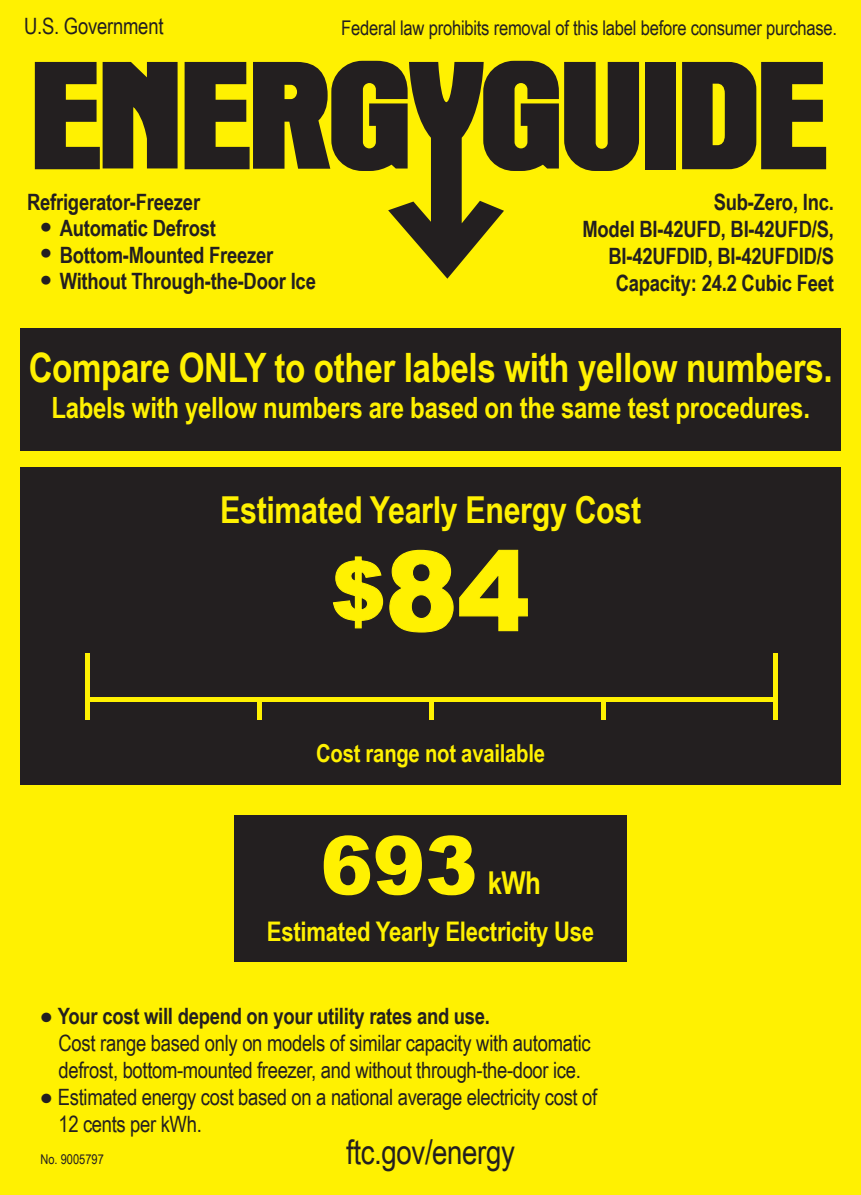
<style>
.page{position:relative;width:861px;height:1195px;background:#fff101}
.page>*{position:absolute;margin:0;border:0;box-sizing:border-box;transform-origin:0 0}
.t1{font:900 110.25px "Arial";color:#fff101}
.t2{font:900 81px "Arial";color:#fff101}
.t3{font:700 40.5px "Arial Narrow";letter-spacing:-.01em;color:#fff101}
.t4{font:700 37.12px "Arial Narrow";letter-spacing:-.01em;color:#fff101}
.t5{font:33.75px "Arial Narrow";letter-spacing:-.01em;color:#231f20}
.t6{font:700 31.5px "Arial Narrow";color:#fff101}
.t7{font:700 29.25px "Arial Narrow";letter-spacing:-.01em;color:#fff101}
.t8{font:700 27px "Arial Narrow";letter-spacing:-.01em;color:#fff101}
.t9{font:700 24.75px "Arial Narrow";letter-spacing:-.01em;color:#fff101}
.t10{font:22.5px/27px "Arial Narrow";letter-spacing:-.015em;color:#231f20}
.t11{font:700 22.5px/27px "Arial Narrow";letter-spacing:-.01em;color:#231f20;text-align:right}
.t12{font:20.25px "Arial Narrow";letter-spacing:-.01em;color:#231f20}
.t13{font:13.5px "Arial Narrow";color:#231f20}
.s1{font-family:"Arial";font-size:31.5px}
.s2{font-size:81px}
.s3{font-family:"Arial";font-weight:700;font-size:33.75px}
.s4{font-weight:700}
</style>
<div class="page">
<div style="left:20px;top:467px;width:820px;height:318px;background:#231f20"></div>
<hr style="left:87px;top:697px;width:689px;height:4px;background:#fff101">
<hr style="left:85px;top:653px;width:4px;height:67px;background:#fff101">
<div style="left:257px;top:699px;width:5px;height:21px;background:#fff101"></div>
<div style="left:429px;top:699px;width:5px;height:21px;background:#fff101"></div>
<div style="left:601px;top:699px;width:5px;height:21px;background:#fff101"></div>
<div style="left:773px;top:653px;width:5px;height:67px;background:#fff101"></div>
<div style="left:20px;top:328px;width:820px;height:122px;background:#231f20"></div>
<div style="left:645px;top:62px;width:30px;height:107px;background:#231f20"></div>
<svg style="left:35px;top:62px;width:143px;height:107px"></svg>
<svg style="left:682px;top:62px;width:144px;height:107px"></svg>
<svg style="left:185px;top:61px;width:454px;height:218px"></svg>
<div style="left:234px;top:816px;width:392px;height:146px;background:#231f20"></div>
<svg style="left:332px;top:549px;width:196px;height:84px"></svg>
<p class="t10" style="left:24px;top:12px;width:141px">U.S. Government</p>
<p class="t12" style="left:341px;top:13px;width:497px">Federal law prohibits removal of this label before consumer purchase.</p>
<p class="t11" style="left:27px;top:187px;width:175px">Refrigerator-Freezer</p>
<p class="t11" style="left:41px;top:214px;width:177px"><span class="s1">•</span> Automatic Defrost</p>
<p class="t11" style="left:41px;top:240px;width:234px"><span class="s1">•</span> Bottom-Mounted Freezer</p>
<p class="t11" style="left:41px;top:267px;width:277px"><span class="s1">•</span> Without Through-the-Door Ice</p>
<p class="t11" style="left:582px;top:187px;width:253px">Sub-Zero, Inc.<br>Model BI-42UFD, BI-42UFD/S,<br>BI-42UFDID, BI-42UFDID/S<br>Capacity: 24.2 Cubic Feet</p>
<h3 class="t3" style="left:29px;top:337px;width:805px">Compare ONLY to other labels with yellow numbers.</h3>
<h3 class="t7" style="left:51px;top:385px;width:760px">Labels with yellow numbers are based on the same test procedures.</h3>
<h3 class="t4" style="left:220px;top:481px;width:422px">Estimated Yearly Energy Cost</h3>
<h1 class="t1" style="left:331px;top:511px;width:200px"><span class="s2">$</span>84</h1>
<p class="t9" style="left:316px;top:735px;width:230px">Cost range not available</p>
<h2 class="t2" style="left:320px;top:806px;width:159px">693</h2>
<h3 class="t6" style="left:488px;top:859px;width:55px">kWh</h3>
<p class="t8" style="left:267px;top:910px;width:329px">Estimated Yearly Electricity Use</p>
<p class="t10" style="left:58px;top:1002px;width:534px;text-indent:-18px"><span class="s3">•</span> <span class="s4">Your cost will depend on your utility rates and use.<br></span>Cost range based only on models of similar capacity with automatic defrost, bottom-mounted freezer, and without through-the-door ice.</p>
<p class="t10" style="left:58px;top:1083px;width:540px;text-indent:-18px"><span class="s3">•</span> Estimated energy cost based on a national average electricity cost of<br>12 cents per kWh.</p>
<p class="t13" style="left:40px;top:1149px;width:65px">No. 9005797</p>
<h3 class="t5" style="left:346px;top:1127px;width:170px">ftc.gov/energy</h3>
</div>
